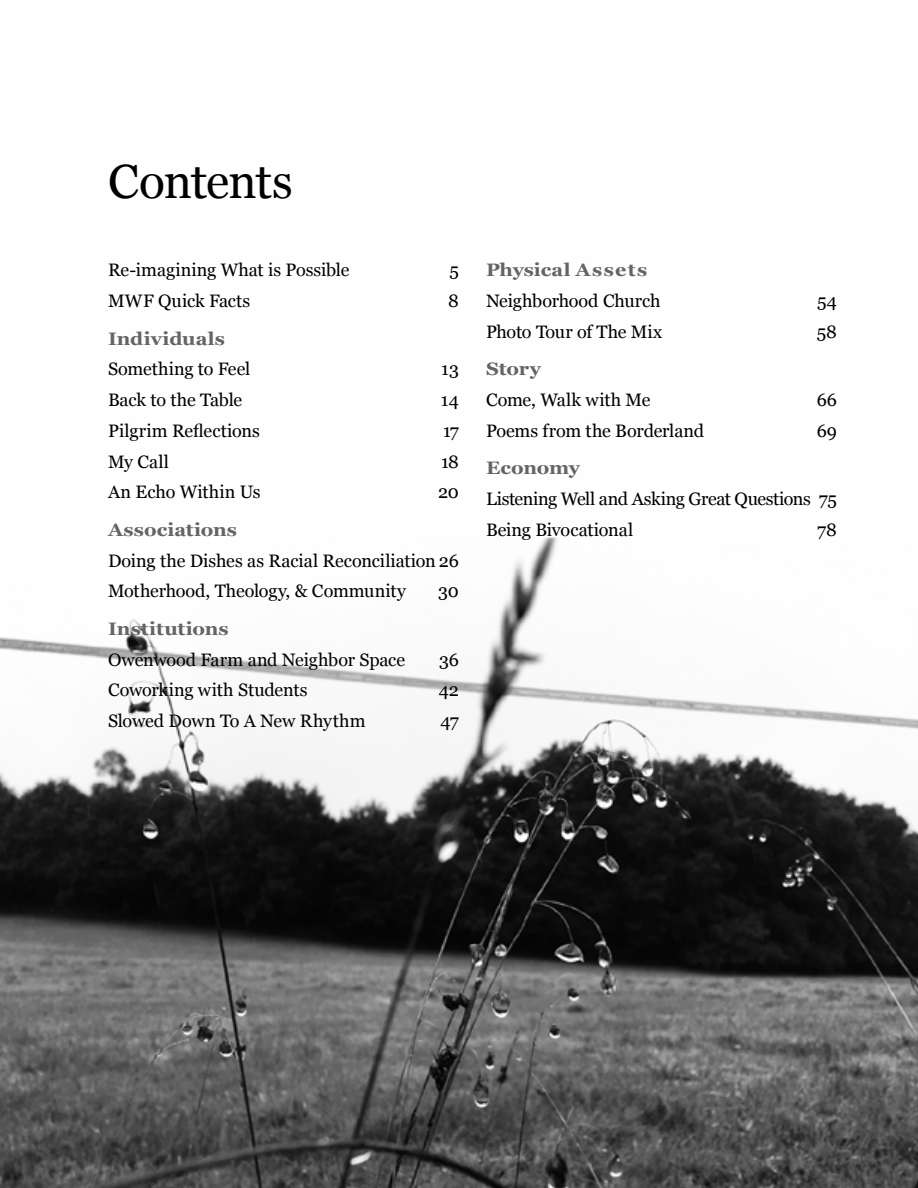
<style>
.page{position:relative;width:918px;height:1188px;background:#fff}
.page>*{position:absolute;margin:0;border:0;box-sizing:border-box;transform-origin:0 0}
.t1{font:48px "Georgia";letter-spacing:-.02em;color:#000}
.t2{font:18px "Georgia";letter-spacing:-.01em;color:#000}
.t3{font:700 18px "Georgia";letter-spacing:.005em;color:#636466;scale:1.1 1}
.t4{font:700 18px "Georgia";letter-spacing:-.015em;color:#636466;scale:1.1 1}
</style>
<div class="page">
<img style="left:0;top:537px;width:918px;height:651px">
<p class="t1" style="left:108px;top:147px;width:187px">Contents</p>
<p class="t2" style="left:108px;top:257px;width:243px">Re-imagining What is Possible</p>
<p class="t2" style="left:449px;top:257px;width:11px">5</p>
<p class="t2" style="left:108px;top:288px;width:144px">MWF Quick Facts</p>
<p class="t2" style="left:448px;top:288px;width:12px">8</p>
<p class="t3" style="left:108px;top:325px;width:108px">Individuals</p>
<p class="t2" style="left:108px;top:356px;width:144px">Something to Feel</p>
<p class="t2" style="left:441px;top:356px;width:19px">13</p>
<p class="t2" style="left:108px;top:387px;width:136px">Back to the Table</p>
<p class="t2" style="left:441px;top:387px;width:20px">14</p>
<p class="t2" style="left:108px;top:417px;width:153px">Pilgrim Reflections</p>
<p class="t2" style="left:443px;top:417px;width:17px">17</p>
<p class="t2" style="left:108px;top:448px;width:62px">My Call</p>
<p class="t2" style="left:441px;top:448px;width:19px">18</p>
<p class="t2" style="left:108px;top:479px;width:154px">An Echo Within Us</p>
<p class="t2" style="left:438px;top:479px;width:22px">20</p>
<p class="t3" style="left:108px;top:516px;width:119px">Associations</p>
<p class="t2" style="left:108px;top:547px;width:353px">Doing the Dishes as Racial Reconciliation 26</p>
<p class="t2" style="left:108px;top:578px;width:299px">Motherhood, Theology, &amp; Community</p>
<p class="t2" style="left:438px;top:578px;width:22px">30</p>
<p class="t3" style="left:108px;top:615px;width:111px">Institutions</p>
<p class="t2" style="left:108px;top:646px;width:299px">Owenwood Farm and Neighbor Space</p>
<p class="t2" style="left:439px;top:646px;width:21px">36</p>
<p class="t2" style="left:108px;top:677px;width:201px">Coworking with Students</p>
<p class="t2" style="left:439px;top:677px;width:22px">42</p>
<p class="t2" style="left:108px;top:708px;width:259px">Slowed Down To A New Rhythm</p>
<p class="t2" style="left:440px;top:708px;width:20px">47</p>
<p class="t3" style="left:486px;top:257px;width:148px">Physical Assets</p>
<p class="t2" style="left:486px;top:288px;width:176px">Neighborhood Church</p>
<p class="t2" style="left:817px;top:288px;width:21px">54</p>
<p class="t2" style="left:486px;top:318px;width:178px">Photo Tour of The Mix</p>
<p class="t2" style="left:817px;top:318px;width:22px">58</p>
<p class="t3" style="left:486px;top:356px;width:51px">Story</p>
<p class="t2" style="left:486px;top:387px;width:166px">Come, Walk with Me</p>
<p class="t2" style="left:817px;top:387px;width:22px">66</p>
<p class="t2" style="left:486px;top:417px;width:220px">Poems from the Borderland</p>
<p class="t2" style="left:817px;top:417px;width:22px">69</p>
<p class="t4" style="left:486px;top:455px;width:87px">Economy</p>
<p class="t2" style="left:486px;top:486px;width:352px">Listening Well and Asking Great Questions 75</p>
<p class="t2" style="left:486px;top:516px;width:149px">Being Bivocational</p>
<p class="t2" style="left:817px;top:516px;width:21px">78</p>
</div>
